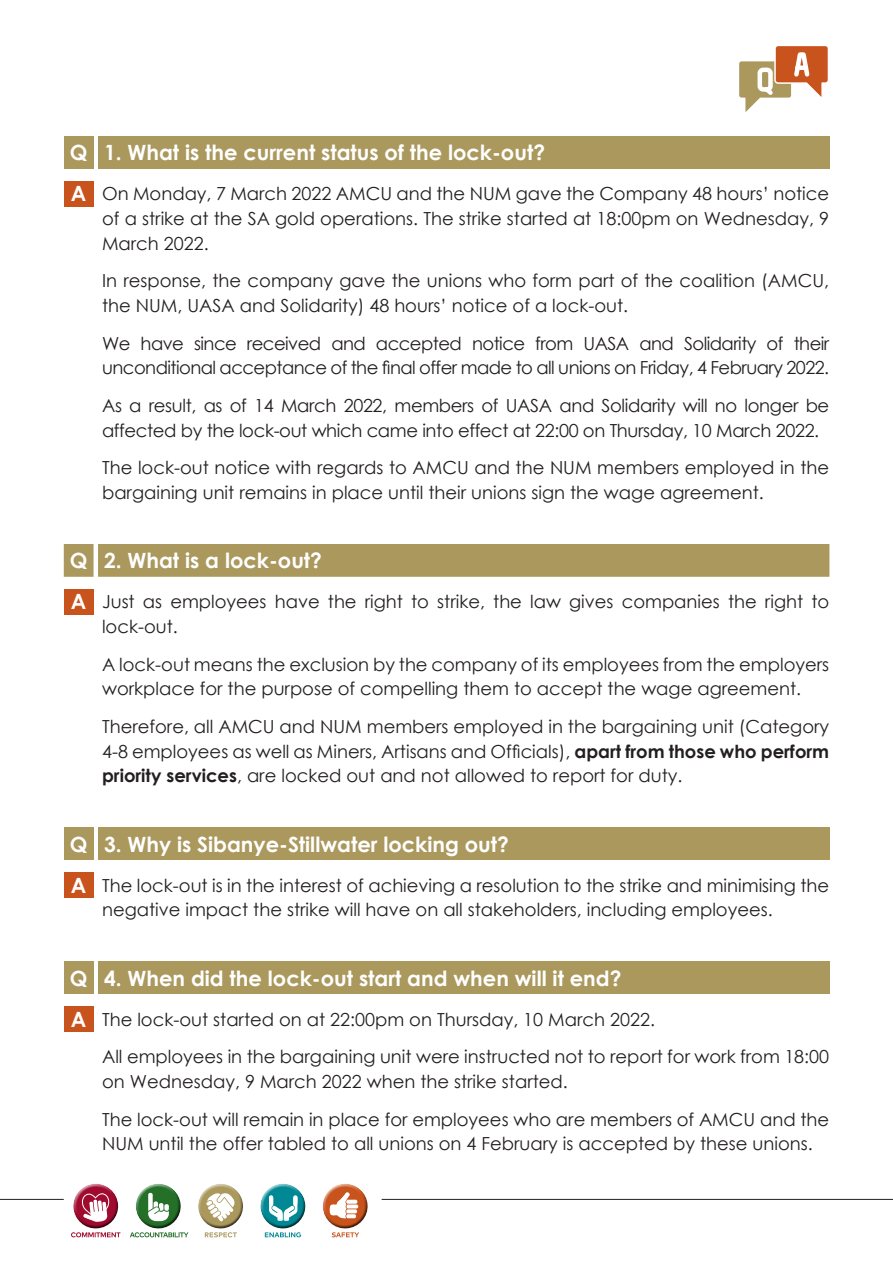
<style>
.page{position:relative;width:893px;height:1263px;background:#fff}
.page>*{position:absolute;margin:0;border:0;box-sizing:border-box;transform-origin:0 0}
.t1{font:700 21px "Century Gothic";color:#fff}
.t2{font:18px/24.8px "Century Gothic";color:#231f20}
.t3{font:18px/24.8px "Century Gothic";letter-spacing:-.03em;color:#231f20}
.t4{font:18px/24.8px "Century Gothic";letter-spacing:-.02em;color:#231f20}
.s1{font-weight:700}
</style>
<div class="page">
<hr style="left:382px;top:1199px;width:511px;height:1px;background:#231f20">
<hr style="left:0;top:1199px;width:64px;height:1px;background:#231f20">
<svg style="left:71px;top:1183px;width:49px;height:54px"></svg>
<svg style="left:130px;top:1183px;width:58px;height:54px"></svg>
<svg style="left:198px;top:1184px;width:45px;height:53px"></svg>
<svg style="left:260px;top:1183px;width:46px;height:54px"></svg>
<svg style="left:322px;top:1183px;width:46px;height:54px"></svg>
<div style="left:64px;top:136px;width:30px;height:33px;background:#aa985d"></div>
<div style="left:98px;top:136px;width:731px;height:33px;background:#aa985d"></div>
<div style="left:64px;top:181px;width:30px;height:25px;background:#c8531d"></div>
<div style="left:64px;top:544px;width:765px;height:33px;background:#aa985d"></div>
<div style="left:64px;top:589px;width:30px;height:25px;background:#c8531d"></div>
<div style="left:64px;top:827px;width:30px;height:33px;background:#aa985d"></div>
<div style="left:98px;top:827px;width:731px;height:33px;background:#aa985d"></div>
<div style="left:64px;top:872px;width:30px;height:26px;background:#c8531d"></div>
<div style="left:64px;top:961px;width:30px;height:33px;background:#aa985d"></div>
<div style="left:98px;top:961px;width:731px;height:33px;background:#aa985d"></div>
<div style="left:64px;top:1006px;width:30px;height:26px;background:#c8531d"></div>
<svg style="left:739px;top:46px;width:89px;height:66px"></svg>
<p class="t1" style="left:70px;top:137px;width:19px">Q</p>
<p class="t1" style="left:104px;top:137px;width:442px">1. What is the current status of the lock-out?</p>
<p class="t1" style="left:71px;top:178px;width:17px">A</p>
<p class="t2" style="left:102px;top:181px;width:729px;text-align:justify">On Monday, 7 March 2022 AMCU and the NUM gave the Company 48 hours’ notice of a strike at the SA gold operations. The strike started at 18:00pm on Wednesday, 9<br>March 2022.</p>
<p class="t2" style="left:102px;top:268px;width:729px">In response, the company gave the unions who form part of the coalition (AMCU, the NUM, UASA and Solidarity) 48 hours’ notice of a lock-out.</p>
<p class="t3" style="left:102px;top:330px;width:729px">We have since received and accepted notice from UASA and Solidarity of their unconditional acceptance of the final offer made to all unions on Friday, 4 February 2022.</p>
<p class="t4" style="left:102px;top:393px;width:729px">As a result, as of 14 March 2022, members of UASA and Solidarity will no longer be affected by the lock-out which came into effect at 22:00 on Thursday, 10 March 2022.</p>
<p class="t2" style="left:102px;top:455px;width:729px">The lock-out notice with regards to AMCU and the NUM members employed in the bargaining unit remains in place until their unions sign the wage agreement.</p>
<p class="t1" style="left:70px;top:545px;width:19px">Q</p>
<p class="t1" style="left:104px;top:545px;width:219px">2. What is a lock-out?</p>
<p class="t1" style="left:71px;top:586px;width:17px">A</p>
<p class="t2" style="left:102px;top:589px;width:729px">Just as employees have the right to strike, the law gives companies the right to lock-out.</p>
<p class="t2" style="left:102px;top:651px;width:729px">A lock-out means the exclusion by the company of its employees from the employers workplace for the purpose of compelling them to accept the wage agreement.</p>
<p class="t2" style="left:102px;top:714px;width:729px;text-align:justify">Therefore, all AMCU and NUM members employed in the bargaining unit (Category 4-8 employees as well as Miners, Artisans and Officials), <span class="s1">apart from those who perform priority services</span>, are locked out and not allowed to report for duty.</p>
<p class="t1" style="left:70px;top:828px;width:19px">Q</p>
<p class="t1" style="left:104px;top:828px;width:406px">3. Why is Sibanye-Stillwater locking out?</p>
<p class="t1" style="left:71px;top:869px;width:17px">A</p>
<p class="t2" style="left:102px;top:872px;width:729px">The lock-out is in the interest of achieving a resolution to the strike and minimising the negative impact the strike will have on all stakeholders, including employees.</p>
<p class="t1" style="left:70px;top:962px;width:19px">Q</p>
<p class="t1" style="left:104px;top:962px;width:519px">4. When did the lock-out start and when will it end?</p>
<p class="t1" style="left:71px;top:1003px;width:17px">A</p>
<p class="t2" style="left:102px;top:1006px;width:554px">The lock-out started on at 22:00pm on Thursday, 10 March 2022.</p>
<p class="t2" style="left:102px;top:1044px;width:729px">All employees in the bargaining unit were instructed not to report for work from 18:00 on Wednesday, 9 March 2022 when the strike started.</p>
<p class="t2" style="left:102px;top:1106px;width:729px">The lock-out will remain in place for employees who are members of AMCU and the<br>NUM until the offer tabled to all unions on 4 February is accepted by these unions.</p>
</div>
